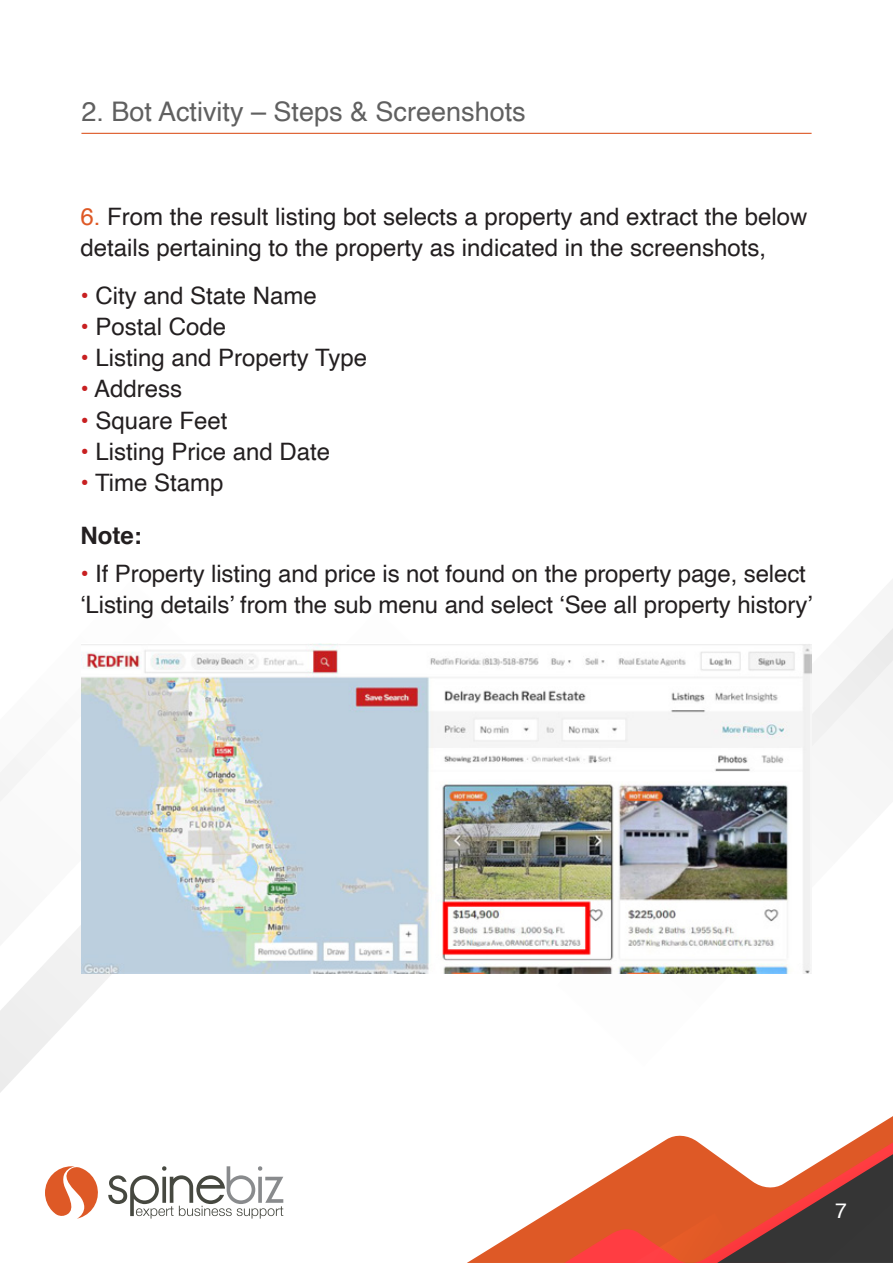
<style>
.page{position:relative;width:893px;height:1263px;background:#fff}
.page>*{position:absolute;margin:0;border:0;box-sizing:border-box;transform-origin:0 0}
.t1{font:27px "Helvetica";color:#606060}
.t2{font:24px/31.2px "Helvetica";color:#231f20}
.t3{font:700 24px "Helvetica";color:#231f20}
.t4{font:21px "Helvetica";color:#fff}
.s1{color:#de5926}
.s2{color:#c82021}
</style>
<div class="page">
<svg style="left:467px;top:1116px;width:426px;height:147px"></svg>
<svg style="left:504px;top:1142px;width:389px;height:121px"></svg>
<svg style="left:812px;top:628px;width:81px;height:118px"></svg>
<svg style="left:0;top:758px;width:172px;height:327px"></svg>
<svg style="left:108px;top:1166px;width:175px;height:52px"></svg>
<svg style="left:45px;top:1166px;width:53px;height:52px"></svg>
<img style="left:81px;top:643px;width:731px;height:330px">
<hr style="left:81px;top:133px;width:731px;height:1px;background:#de5926">
<p class="t1" style="left:81px;top:91px;width:446px">2. Bot Activity – Steps &amp; Screenshots</p>
<p class="t2" style="left:80px;top:202px;width:728px"><span class="s1">6.</span> From the result listing bot selects a property and extract the below details pertaining to the property as indicated in the screenshots,</p>
<p class="t2" style="left:80px;top:280px;width:238px"><span class="s2">•</span> City and State Name</p>
<p class="t2" style="left:80px;top:312px;width:147px"><span class="s2">•</span> Postal Code</p>
<p class="t2" style="left:80px;top:343px;width:288px"><span class="s2">•</span> Listing and Property Type</p>
<p class="t2" style="left:80px;top:374px;width:103px"><span class="s2">•</span> Address</p>
<p class="t2" style="left:80px;top:405px;width:149px"><span class="s2">•</span> Square Feet</p>
<p class="t2" style="left:80px;top:436px;width:251px"><span class="s2">•</span> Listing Price and Date</p>
<p class="t2" style="left:80px;top:468px;width:145px"><span class="s2">•</span> Time Stamp</p>
<p class="t3" style="left:80px;top:516px;width:63px">Note:</p>
<p class="t2" style="left:80px;top:558px;width:734px"><span class="s2">•</span> If Property listing and price is not found on the property page, select ‘Listing details’ from the sub menu and select ‘See all property history’</p>
<p class="t4" style="left:835px;top:1194px;width:13px">7</p>
</div>
